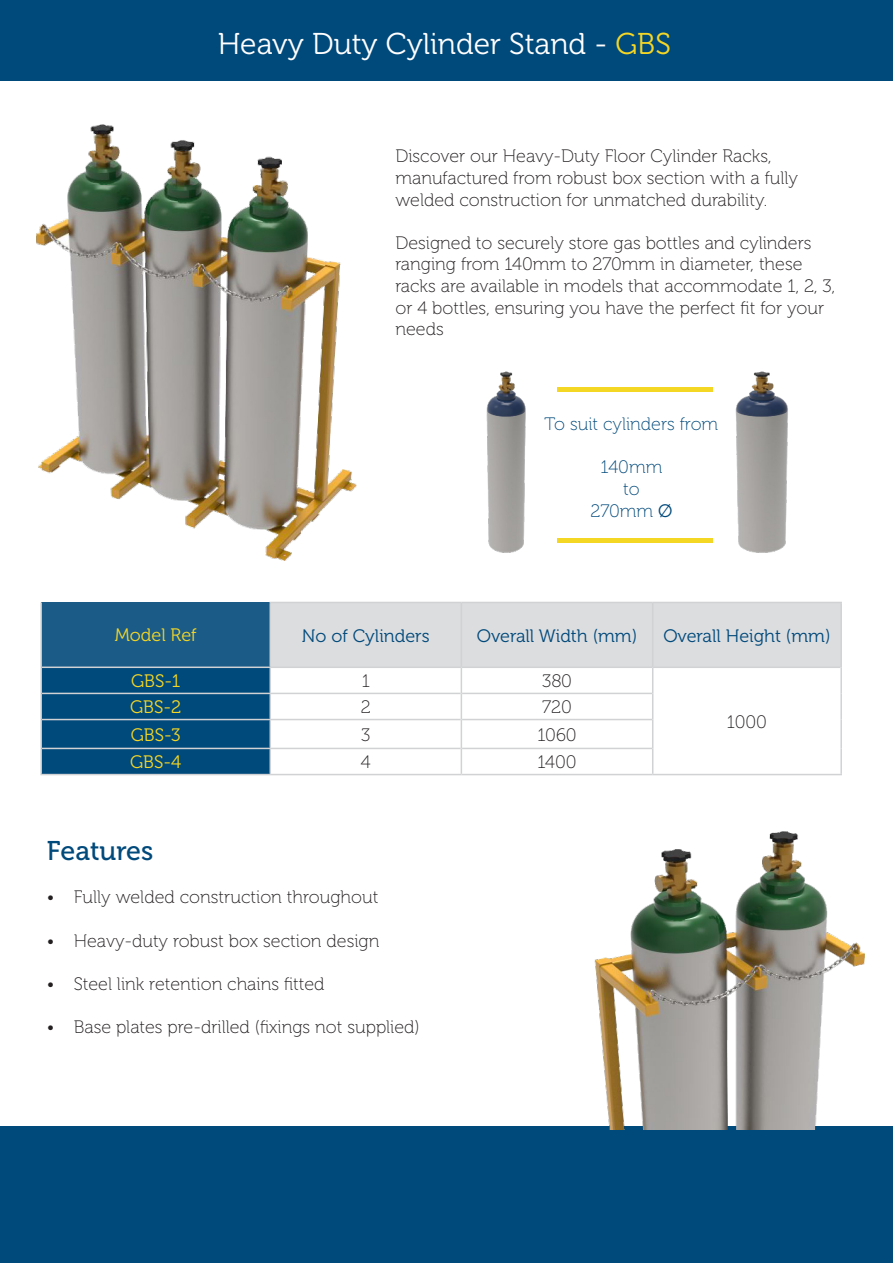
<style>
.page{position:relative;width:893px;height:1263px;background:#fff}
.page>*{position:absolute;margin:0;border:0;box-sizing:border-box;transform-origin:0 0}
.t1{font:30px "Museo 300";color:#fff}
.t2{font:27px "Museo 500";color:#00497b}
.t3{font:18px/21.6px "Museo 100";color:#231f20}
.t4{font:18px "Museo 300";color:#00497b}
.t5{font:18px "Museo 100";color:#00497b}
.t6{font:18px "Museo 300";color:#f4d625}
.s1{color:#f4d625}
.s2{font-family:"Museo 300"}
</style>
<div class="page">
<div style="left:0;top:0;width:893px;height:81px;background:#00497b"></div>
<div style="left:0;top:1127px;width:893px;height:136px;background:#00497b"></div>
<img style="left:36px;top:124px;width:359px;height:478px">
<hr style="left:40px;top:602px;width:2px;height:65px;background:#d1d2d4">
<hr style="left:270px;top:774px;width:191px;height:1px;background:#d1d2d4">
<hr style="left:461px;top:774px;width:192px;height:1px;background:#d1d2d4">
<hr style="left:653px;top:774px;width:189px;height:1px;background:#d1d2d4">
<hr style="left:840px;top:603px;width:2px;height:64px;background:#d1d2d4">
<hr style="left:40px;top:667px;width:2px;height:26px;background:#d1d2d4">
<hr style="left:40px;top:693px;width:2px;height:26px;background:#d1d2d4">
<hr style="left:40px;top:719px;width:2px;height:29px;background:#d1d2d4">
<hr style="left:40px;top:748px;width:2px;height:26px;background:#d1d2d4">
<hr style="left:840px;top:667px;width:2px;height:26px;background:#d1d2d4">
<hr style="left:840px;top:693px;width:2px;height:26px;background:#d1d2d4">
<hr style="left:840px;top:719px;width:2px;height:29px;background:#d1d2d4">
<svg style="left:41px;top:602px;width:800px;height:172px"></svg>
<hr style="left:840px;top:748px;width:2px;height:26px;background:#d1d2d4">
<hr style="left:42px;top:693px;width:228px;height:1px;background:#d1d2d4">
<hr style="left:42px;top:719px;width:228px;height:1px;background:#d1d2d4">
<hr style="left:42px;top:748px;width:228px;height:1px;background:#d1d2d4">
<hr style="left:40px;top:774px;width:230px;height:1px;background:#d1d2d4">
<hr style="left:270px;top:602px;width:191px;height:1px;background:#d1d2d4">
<hr style="left:461px;top:602px;width:192px;height:1px;background:#d1d2d4">
<hr style="left:653px;top:602px;width:189px;height:1px;background:#d1d2d4">
<img style="left:566px;top:831px;width:327px;height:298px">
<img style="left:486px;top:371px;width:40px;height:182px">
<img style="left:735px;top:371px;width:53px;height:182px">
<hr style="left:557px;top:387px;width:155px;height:4px;background:#f4d625">
<hr style="left:557px;top:538px;width:155px;height:4px;background:#f4d625">
<p class="t1" style="left:218px;top:27px;width:455px">Heavy Duty Cylinder Stand - <span class="s1">GBS</span></p>
<p class="t3" style="left:395px;top:146px;width:378px">Discover our Heavy-Duty Floor Cylinder Racks,</p>
<p class="t3" style="left:395px;top:167px;width:404px">manufactured from robust box section with a fully welded construction for unmatched durability.</p>
<p class="t3" style="left:395px;top:232px;width:441px">Designed to securely store gas bottles and cylinders ranging from 140mm to 270mm in diameter, these racks are available in models that accommodate 1, 2, 3, or 4 bottles, ensuring you have the perfect fit for your needs</p>
<p class="t5" style="left:545px;top:414px;width:175px">To suit cylinders from</p>
<p class="t5" style="left:601px;top:458px;width:63px">140mm</p>
<p class="t5" style="left:623px;top:479px;width:18px">to</p>
<p class="t5" style="left:590px;top:501px;width:83px">270mm <span class="s2">Ø</span></p>
<p class="t6" style="left:115px;top:625px;width:84px">Model Ref</p>
<p class="t4" style="left:302px;top:626px;width:129px">No of Cylinders</p>
<p class="t4" style="left:477px;top:626px;width:162px">Overall Width (mm)</p>
<p class="t4" style="left:663px;top:626px;width:169px">Overall Height (mm)</p>
<p class="t6" style="left:131px;top:671px;width:51px">GBS-1</p>
<p class="t3" style="left:362px;top:670px;width:10px">1</p>
<p class="t3" style="left:542px;top:670px;width:31px">380</p>
<p class="t3" style="left:727px;top:711px;width:42px">1000</p>
<p class="t6" style="left:130px;top:697px;width:53px">GBS-2</p>
<p class="t3" style="left:361px;top:697px;width:12px">2</p>
<p class="t3" style="left:542px;top:697px;width:31px">720</p>
<p class="t6" style="left:131px;top:725px;width:51px">GBS-3</p>
<p class="t3" style="left:361px;top:724px;width:11px">3</p>
<p class="t3" style="left:537px;top:724px;width:41px">1060</p>
<p class="t6" style="left:130px;top:752px;width:53px">GBS-4</p>
<p class="t3" style="left:361px;top:752px;width:11px">4</p>
<p class="t3" style="left:537px;top:752px;width:41px">1400</p>
<p class="t2" style="left:47px;top:836px;width:108px">Features</p>
<p class="t3" style="left:47px;top:887px;width:333px">• Fully welded construction throughout</p>
<p class="t3" style="left:47px;top:930px;width:334px">• Heavy-duty robust box section design</p>
<p class="t3" style="left:47px;top:973px;width:279px">• Steel link retention chains fitted</p>
<p class="t3" style="left:47px;top:1016px;width:374px">• Base plates pre-drilled (fixings not supplied)</p>
</div>
